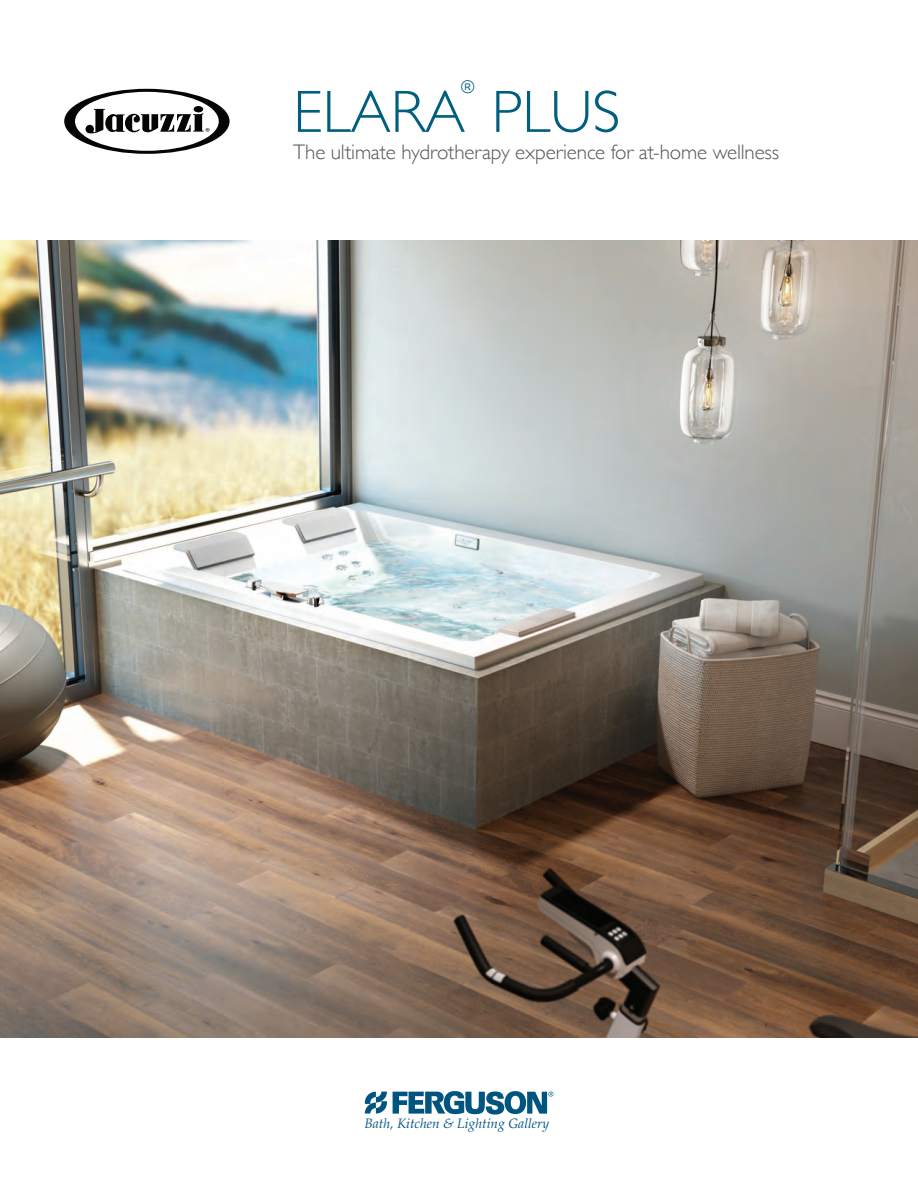
<style>
.page{position:relative;width:918px;height:1188px;background:#fff}
.page>*{position:absolute;margin:0;border:0;box-sizing:border-box;transform-origin:0 0}
.t1{font:300 60px "Gill Sans";color:#005f7f}
.t2{font:300 21px "Gill Sans";letter-spacing:-.005em;color:#55565a}
.t3{font:300 17.55px "Gill Sans";color:#005f7f}
.t4{font:italic 13.65px "Palatino";color:#005480}
</style>
<div class="page">
<svg style="left:64px;top:89px;width:166px;height:65px"></svg>
<svg style="left:393px;top:1091px;width:160px;height:24px"></svg>
<svg style="left:365px;top:1092px;width:22px;height:22px"></svg>
<img style="left:0;top:241px;width:918px;height:797px">
<p class="t3" style="left:461px;top:74px;width:15px">®</p>
<h1 class="t1" style="left:293px;top:65px;width:329px">ELARA PLUS</h1>
<p class="t2" style="left:293px;top:136px;width:488px">The ultimate hydrotherapy experience for at-home wellness</p>
<p class="t4" style="left:365px;top:1113px;width:186px">Bath, Kitchen &amp; Lighting Gallery</p>
</div>
